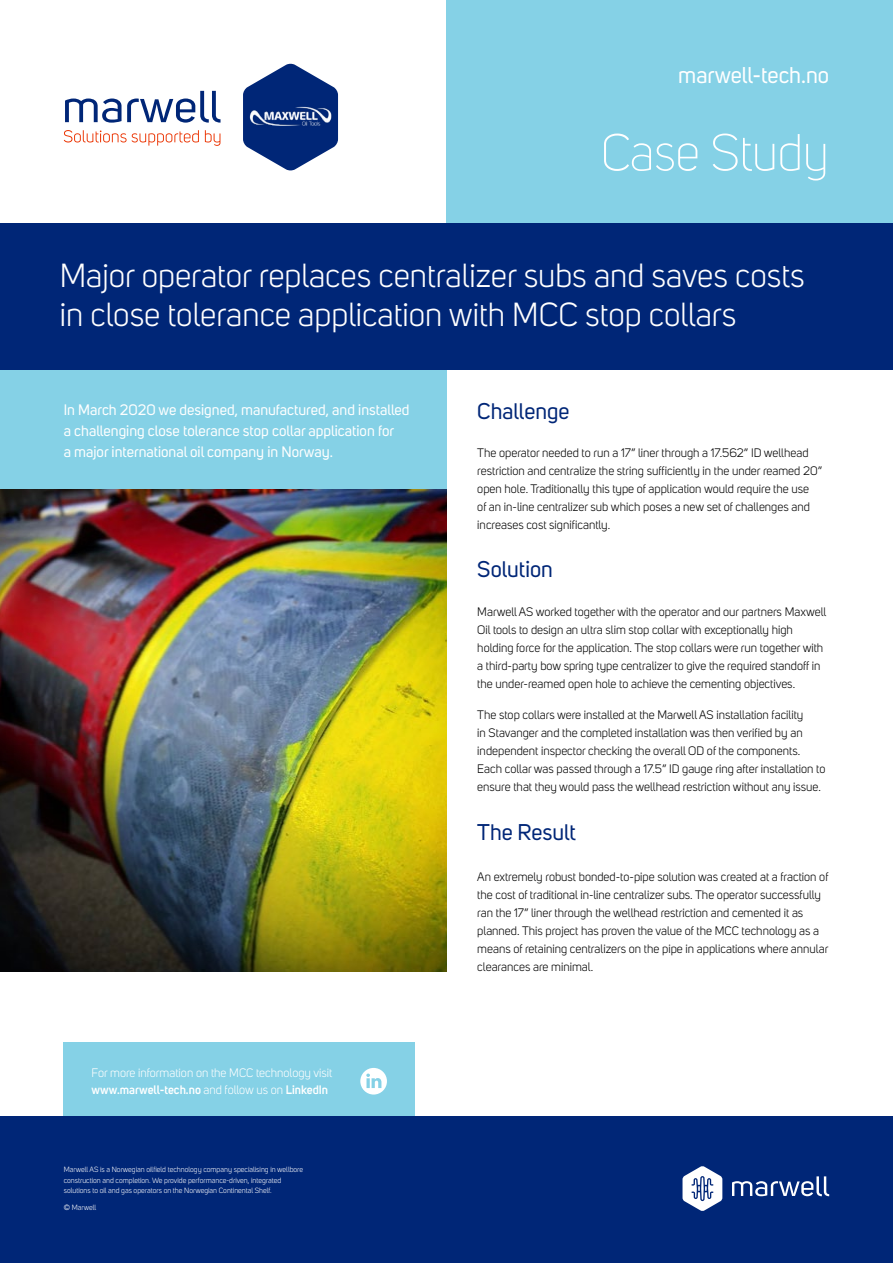
<style>
.page{position:relative;width:893px;height:1263px;background:#fff}
.page>*{position:absolute;margin:0;border:0;box-sizing:border-box;transform-origin:0 0}
.t1{font:300 51.45px "Uni Sans";letter-spacing:-.02em;color:#fff}
.t2{font:33px/39px "Uni Sans";color:#fff}
.t3{font:22.8px "Uni Sans";color:#fff}
.t4{font:22.5px "Uni Sans";color:#002677}
.t5{font:15px/21px "Uni Sans";color:#fff}
.t6{font:12.15px/18px "Uni Sans";color:#000}
.t7{font:12.15px/18px "Uni Sans";color:#fff}
.t8{font:7.5px/10.5px "Uni Sans";color:#fff}
.s1{font-weight:600}
</style>
<div class="page">
<div style="left:63px;top:1042px;width:352px;height:107px;background:#85d1e6"></div>
<div style="left:446px;top:0;width:447px;height:351px;background:#85d1e6"></div>
<div style="left:0;top:351px;width:446px;height:190px;background:#85d1e6"></div>
<svg style="left:65px;top:91px;width:156px;height:32px"></svg>
<svg style="left:243px;top:64px;width:95px;height:106px"></svg>
<svg style="left:64px;top:130px;width:135px;height:16px"></svg>
<svg style="left:205px;top:130px;width:15px;height:16px"></svg>
<img style="left:247px;top:104px;width:87px;height:25px">
<div style="left:0;top:223px;width:893px;height:147px;background:#002677"></div>
<div style="left:0;top:1116px;width:893px;height:147px;background:#002677"></div>
<svg style="left:732px;top:1176px;width:97px;height:20px"></svg>
<svg style="left:682px;top:1166px;width:40px;height:45px"></svg>
<svg style="left:360px;top:1068px;width:27px;height:26px"></svg>
<img style="left:0;top:490px;width:446px;height:481px">
<h3 class="t3" style="left:678px;top:61px;width:152px">marwell-tech.no</h3>
<h1 class="t1" style="left:600px;top:123px;width:230px">Case Study</h1>
<h2 class="t2" style="left:60px;top:256px;width:746px">Major operator replaces centralizer subs and saves costs in close tolerance application with MCC stop collars</h2>
<p class="t5" style="left:64px;top:399px;width:347px">In March 2020 we designed, manufactured, and installed a challenging close tolerance stop collar application for<br>a major international oil company in Norway.</p>
<p class="t7" style="left:92px;top:1063px;width:242px">For more information on the MCC technology visit <span class="s1">www.marwell-tech.no</span> and follow us on <span class="s1">LinkedIn</span></p>
<p class="t8" style="left:64px;top:1164px;width:241px">Marwell AS is a Norwegian oilfield technology company specialising in wellbore construction and completion. We provide performance-driven, integrated solutions to oil and gas operators on the Norwegian Continental Shelf.</p>
<p class="t8" style="left:64px;top:1202px;width:34px">© Marwell</p>
<h3 class="t4" style="left:477px;top:398px;width:94px">Challenge</h3>
<p class="t6" style="left:477px;top:444px;width:346px">The operator needed to run a 17” liner through a 17.562” ID wellhead restriction and centralize the string sufficiently in the under reamed 20” open hole. Traditionally this type of application would require the use<br>of an in-line centralizer sub which poses a new set of challenges and increases cost significantly.</p>
<h3 class="t4" style="left:477px;top:556px;width:77px">Solution</h3>
<p class="t6" style="left:477px;top:603px;width:350px">Marwell AS worked together with the operator and our partners Maxwell Oil tools to design an ultra slim stop collar with exceptionally high holding force for the application. The stop collars were run together with a third-party bow spring type centralizer to give the required standoff in the under-reamed open hole to achieve the cementing objectives.</p>
<p class="t6" style="left:477px;top:706px;width:350px">The stop collars were installed at the Marwell AS installation facility<br>in Stavanger and the completed installation was then verified by an independent inspector checking the overall OD of the components.<br>Each collar was passed through a 17.5” ID gauge ring after installation to ensure that they would pass the wellhead restriction without any issue.</p>
<h3 class="t4" style="left:477px;top:819px;width:100px">The Result</h3>
<p class="t6" style="left:477px;top:868px;width:353px">An extremely robust bonded-to-pipe solution was created at a fraction of the cost of traditional in-line centralizer subs. The operator successfully ran the 17” liner through the wellhead restriction and cemented it as planned. This project has proven the value of the MCC technology as a means of retaining centralizers on the pipe in applications where annular clearances are minimal.</p>
</div>
